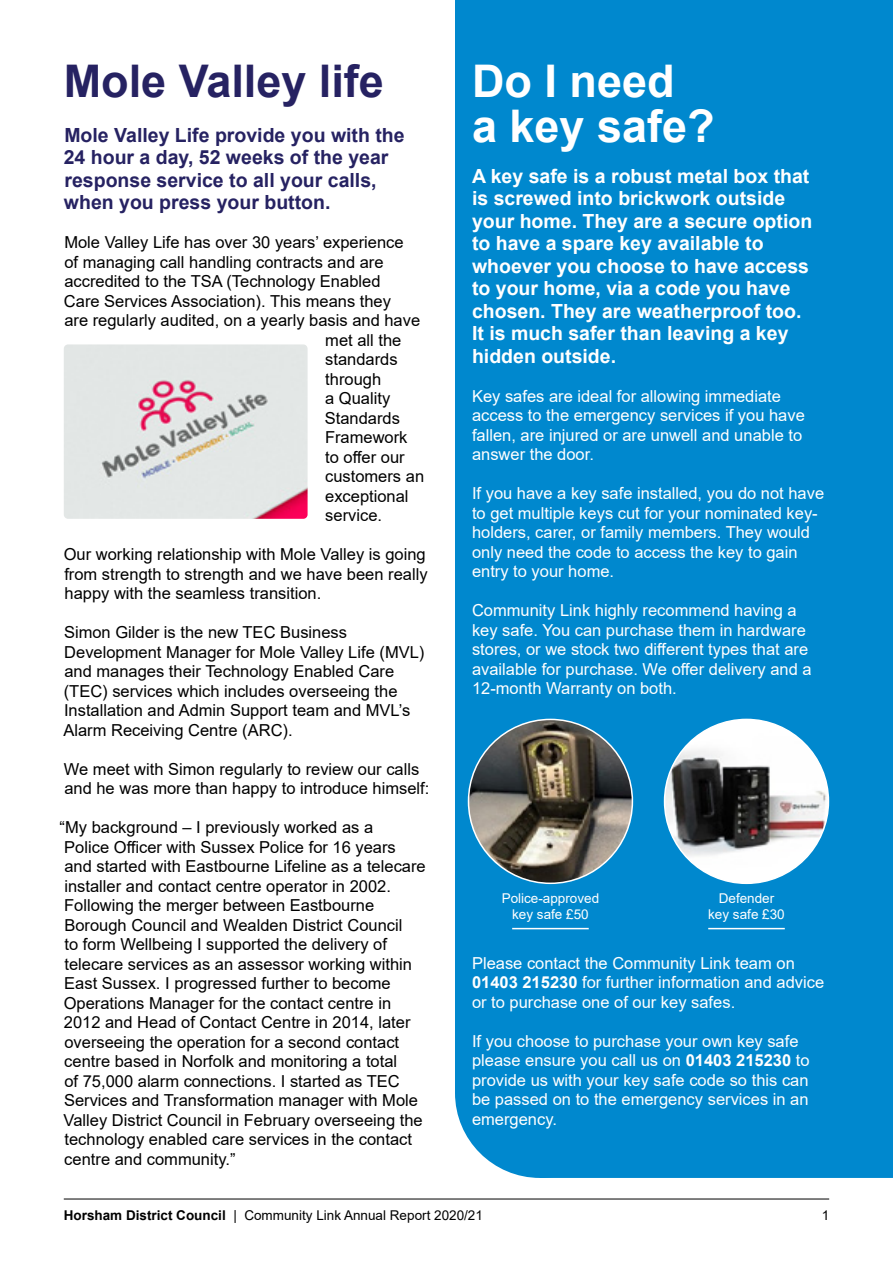
<style>
.page{position:relative;width:893px;height:1263px;background:#fff}
.page>*{position:absolute;margin:0;border:0;box-sizing:border-box;transform-origin:0 0}
.Header-1{font:700 45px/45px "Arial";color:#fff}
.Header-1-2{font:700 45px "Arial";color:#262262}
.Intro-1{font:700 19.5px/22.5px "Arial";color:#fff}
.Intro-1-2{font:700 19.5px/22.5px "Arial";color:#262262}
.Paragraph-1{font:16.5px/19.5px "Arial";color:#000}
.Paragraph-2{font:16.5px/19.5px "Arial";color:#fff}
.t1{font:13.5px "Arial";color:#000}
.Caption-1{font:13.5px/16.5px "Arial";color:#fff;text-align:center}
.s1{font-weight:700}
</style>
<div class="page">
<div style="left:455px;top:0;width:438px;height:1178px;background:#0088ce"></div>
<div style="left:455px;top:1008px;width:170px;height:170px;background:#0088ce;border-radius:50%"></div>
<hr style="left:64px;top:1199px;width:765px;height:1px;background:#000">
<img style="left:64px;top:344px;width:244px;height:175px">
<hr style="left:512px;top:928px;width:77px;height:1px;background:#fff">
<img style="left:468px;top:719px;width:164px;height:164px;border-radius:82px">
<hr style="left:708px;top:928px;width:77px;height:1px;background:#fff">
<img style="left:665px;top:719px;width:163px;height:164px;border-radius:82px">
<h1 class="Header-1-2" style="left:64px;top:49px;width:322px">Mole Valley life</h1>
<h1 class="Header-1" style="left:472px;top:59px;width:244px">Do I need<br>a key safe?</h1>
<p class="Intro-1" style="left:472px;top:165px;width:342px">A key safe is a robust metal box that is screwed into brickwork outside your home. They are a secure option to have a spare key available to whoever you choose to have access to your home, via a code you have chosen. They are weatherproof too.<br>It is much safer than leaving a key hidden outside.</p>
<p class="Paragraph-2" style="left:472px;top:386px;width:334px">Key safes are ideal for allowing immediate access to the emergency services if you have fallen, are injured or are unwell and unable to answer the door.</p>
<p class="Paragraph-2" style="left:472px;top:484px;width:354px">If you have a key safe installed, you do not have to get multiple keys cut for your nominated key&shy;holders, carer, or family members. They would only need the code to access the key to gain entry to your home.</p>
<p class="Paragraph-2" style="left:472px;top:601px;width:341px">Community Link highly recommend having a key safe. You can purchase them in hardware stores, or we stock two different types that are available for purchase. We offer delivery and a 12-month Warranty on both.</p>
<p class="Intro-1-2" style="left:64px;top:124px;width:342px">Mole Valley Life provide you with the<br>24 hour a day, 52 weeks of the year response service to all your calls, when you press your button.</p>
<p class="Paragraph-1" style="left:64px;top:233px;width:341px">Mole Valley Life has over 30 years’ experience</p>
<p class="Paragraph-1" style="left:64px;top:252px;width:321px">of managing call handling contracts and are</p>
<p class="Paragraph-1" style="left:64px;top:272px;width:318px">accredited to the TSA (Technology Enabled</p>
<p class="Paragraph-1" style="left:64px;top:291px;width:329px">Care Services Association). This means they</p>
<p class="Paragraph-1" style="left:64px;top:311px;width:357px">are regularly audited, on a yearly basis and have</p>
<p class="Paragraph-1" style="left:325px;top:330px;width:78px">met all the</p>
<p class="Paragraph-1" style="left:325px;top:350px;width:74px">standards</p>
<p class="Paragraph-1" style="left:325px;top:369px;width:57px">through</p>
<p class="Paragraph-1" style="left:325px;top:389px;width:67px">a Quality</p>
<p class="Paragraph-1" style="left:325px;top:408px;width:77px">Standards</p>
<p class="Paragraph-1" style="left:325px;top:428px;width:84px">Framework</p>
<p class="Paragraph-1" style="left:325px;top:447px;width:81px">to offer our</p>
<p class="Paragraph-1" style="left:325px;top:467px;width:101px">customers an</p>
<p class="Paragraph-1" style="left:325px;top:486px;width:85px">exceptional</p>
<p class="Paragraph-1" style="left:325px;top:506px;width:58px">service.</p>
<p class="Paragraph-1" style="left:64px;top:545px;width:365px;text-align:justify">Our working relationship with Mole Valley is going from strength to strength and we have been really happy with the seamless transition.</p>
<p class="Paragraph-1" style="left:63px;top:623px;width:362px">Simon Gilder is the new TEC Business Development Manager for Mole Valley Life (MVL) and manages their Technology Enabled Care (TEC) services which includes overseeing the Installation and Admin Support team and MVL’s Alarm Receiving Centre (ARC).</p>
<p class="Paragraph-1" style="left:64px;top:759px;width:367px">We meet with Simon regularly to review our calls and he was more than happy to introduce himself:</p>
<p class="Paragraph-1" style="left:60px;top:818px;width:368px">“My background – I previously worked as a<br>Police Officer with Sussex Police for 16 years<br>and started with Eastbourne Lifeline as a telecare installer and contact centre operator in 2002.<br>Following the merger between Eastbourne Borough Council and Wealden District Council<br>to form Wellbeing I supported the delivery of telecare services as an assessor working within East Sussex. I progressed further to become Operations Manager for the contact centre in 2012 and Head of Contact Centre in 2014, later overseeing the operation for a second contact centre based in Norfolk and monitoring a total<br>of 75,000 alarm connections. I started as TEC Services and Transformation manager with Mole Valley District Council in February overseeing the technology enabled care services in the contact centre and community.”</p>
<p class="Caption-1" style="left:502px;top:890px;width:99px">Police-approved key safe £50</p>
<p class="Caption-1" style="left:708px;top:890px;width:78px">Defender key safe £30</p>
<p class="Paragraph-2" style="left:472px;top:953px;width:354px">Please contact the Community Link team on<br><span class="s1">01403 215230</span> for further information and advice or to purchase one of our key safes.</p>
<p class="Paragraph-2" style="left:472px;top:1031px;width:339px">If you choose to purchase your own key safe please ensure you call us on <span class="s1">01403 215230</span> to provide us with your key safe code so this can be passed on to the emergency services in an emergency.</p>
<p class="t1" style="left:64px;top:1205px;width:421px"><span class="s1">Horsham District Council</span> | Community Link Annual Report 2020/21</p>
<p class="t1" style="left:822px;top:1205px;width:9px">1</p>
</div>
